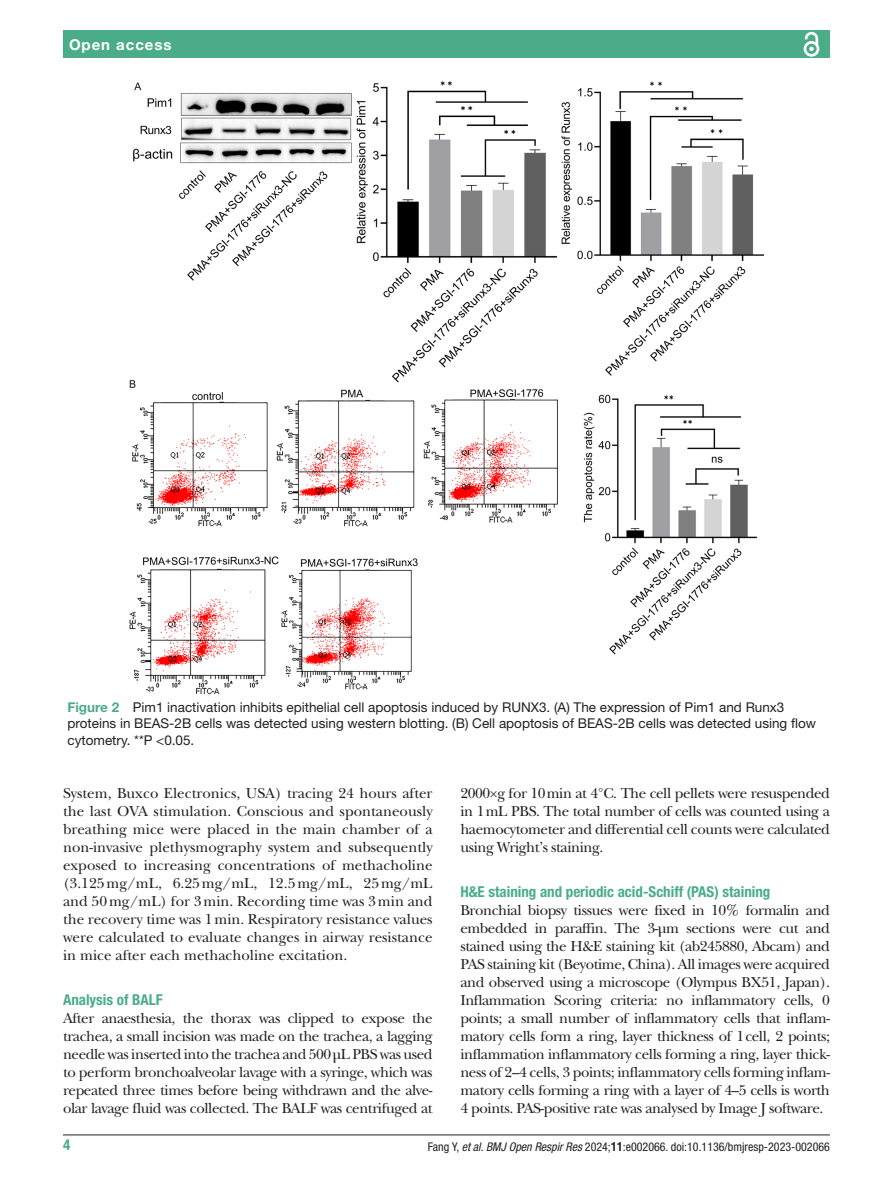
<style>
.page{position:relative;width:893px;height:1191px;background:#fff}
.page>*{position:absolute;margin:0;border:0;box-sizing:border-box;transform-origin:0 0}
.t1{font:15px/18px "New Baskerville";letter-spacing:-.025em;color:#231f20;text-align:justify}
.t2{font:700 condensed 15px "Helvetica Neue LT Std";color:#4bad87}
.t3{font:700 15px "Helvetica Neue LT Std";letter-spacing:.065em;color:#fff}
.t4{font:13.5px/16.2px "Helvetica Neue LT Std";color:#231f20}
.t5{font:condensed 12px "Helvetica Neue LT Std";color:#231f20}
.s1{font-weight:700;color:#4bad87}
.s2{font-style:italic}
.s3{font-family:"Helvetica";font-weight:700}
</style>
<div class="page">
<hr style="left:63px;top:1134px;width:767px;height:1px;background:#231f20">
<div style="left:63px;top:31px;width:767px;height:27px;background:#4bad87"></div>
<svg style="left:803px;top:31px;width:17px;height:26px"></svg>
<img style="left:130px;top:81px;width:633px;height:613px">
<p class="t3" style="left:69px;top:35px;width:104px">Open access</p>
<p class="t4" style="left:68px;top:699px;width:750px"><span class="s1">Figure 2</span> Pim1 inactivation inhibits epithelial cell apoptosis induced by RUNX3. (A) The expression of Pim1 and Runx3 proteins in BEAS-2B cells was detected using western blotting. (B) Cell apoptosis of BEAS-2B cells was detected using flow cytometry. **P &lt;0.05.</p>
<p class="t1" style="left:63px;top:784px;width:371px">System, Buxco Electronics, USA) tracing 24 hours after the last OVA stimulation. Conscious and spontaneously breathing mice were placed in the main chamber of a non-invasive plethysmography system and subsequently exposed to increasing concentrations of methacholine (3.125mg/mL, 6.25mg/mL, 12.5mg/mL, 25mg/mL and 50mg/mL) for 3min. Recording time was 3min and the recovery time was 1min. Respiratory resistance values were calculated to evaluate changes in airway resistance in mice after each methacholine excitation.</p>
<p class="t2" style="left:63px;top:990px;width:101px">Analysis of BALF</p>
<p class="t1" style="left:63px;top:1009px;width:371px">After anaesthesia, the thorax was clipped to expose the trachea, a small incision was made on the trachea, a lagging needle was inserted into the trachea and 500µL PBS was used to perform bronchoalveolar lavage with a syringe, which was repeated three times before being withdrawn and the alve&shy;olar lavage fluid was collected. The BALF was centrifuged at</p>
<p class="t1" style="left:460px;top:784px;width:371px">2000×g for 10min at 4°C. The cell pellets were resuspended in 1mL PBS. The total number of cells was counted using a haemocytometer and differential cell counts were calculated using Wright’s staining.</p>
<p class="t2" style="left:460px;top:882px;width:312px">H&amp;E staining and periodic acid-Schiff (PAS) staining</p>
<p class="t1" style="left:460px;top:901px;width:371px">Bronchial biopsy tissues were fixed in 10% formalin and embedded in paraffin. The 3-µm sections were cut and stained using the H&amp;E staining kit (ab245880, Abcam) and PAS staining kit (Beyotime, China). All images were acquired and observed using a microscope (Olympus BX51, Japan).<br>Inflammation Scoring criteria: no inflammatory cells, 0 points; a small number of inflammatory cells that inflam&shy;matory cells form a ring, layer thickness of 1cell, 2 points; inflammation inflammatory cells forming a ring, layer thick&shy;ness of 2–4 cells, 3 points; inflammatory cells forming inflam&shy;matory cells forming a ring with a layer of 4–5 cells is worth 4 points. PAS-positive rate was analysed by Image J software.</p>
<p class="t2" style="left:63px;top:1135px;width:9px">4</p>
<p class="t5" style="left:428px;top:1139px;width:404px">Fang Y, <span class="s2">et al</span>. <span class="s2">BMJ Open Respir Res</span> 2024;<span class="s3">11</span>:e002066. doi:10.1136/bmjresp-2023-002066</p>
</div>
